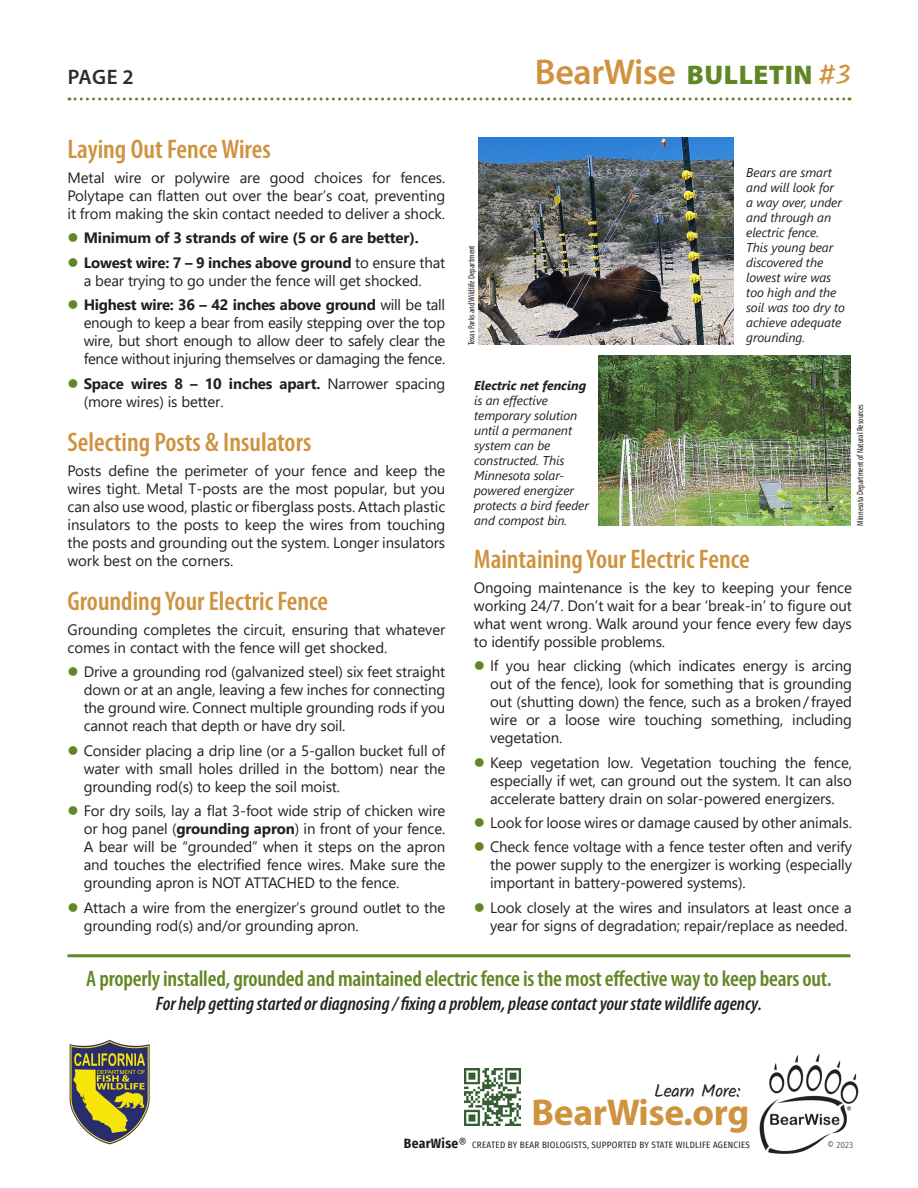
<style>
.page{position:relative;width:918px;height:1188px;background:#fff}
.page>*{position:absolute;margin:0;border:0;box-sizing:border-box;transform-origin:0 0}
.t1{font:700 37.5px "Myriad Pro";letter-spacing:-.01em;color:#cf923e}
.headline{font:600 36px "Myriad Pro";letter-spacing:-.01em;color:#cf923e}
.headline-more_space{font:600 condensed 27px "Myriad Pro";color:#cf923e}
.body{font:600 condensed 22.5px "Myriad Pro";letter-spacing:-.01em;color:#618724}
.headline-2{font:600 21px "Myriad Pro";color:#302a28}
.body-2{font:italic 600 condensed 19.5px "Myriad Pro";color:#231f20}
.t2{font:18px "Kalam";letter-spacing:-.02em;color:#231f20}
.body-3{font:15px/18px "Segoe UI";letter-spacing:-.01em;color:#231f20;text-align:justify}
.t3{font:700 15px "Segoe UI";letter-spacing:-.01em;color:#231f20}
.t4{font:italic 12.75px/15px "Segoe UI";letter-spacing:-.005em;color:#231f20}
.headline-3{font:condensed 9px "Myriad Pro";color:#231f20}
.t5{font:9px "Fira Sans Condensed";letter-spacing:.03em;color:#231f20}
.t6{font:300 9px "Fira Sans Condensed";color:#231f20}
.s1{font-weight:900;font-size:27px;color:#618724}
.s2{font-family:"Kalam";font-weight:400;font-size:27px}
.s3{font-weight:700}
.s4{font-size:18px}
.s5{font-weight:700;font-size:13.5px}
.s6{font-size:13.5px}
</style>
<div class="page">
<img style="left:759px;top:1053px;width:100px;height:101px">
<img style="left:464px;top:1068px;width:57px;height:57px">
<img style="left:598px;top:355px;width:252px;height:171px">
<img style="left:478px;top:138px;width:255px;height:207px">
<svg style="left:69px;top:98px;width:781px;height:2px"></svg>
<hr style="left:68px;top:954px;width:782px;height:3px;background:#618724">
<img style="left:69px;top:1039px;width:81px;height:106px">
<h1 class="headline-2" style="left:68px;top:63px;width:68px">PAGE 2</h1>
<h1 class="headline" style="left:535px;top:49px;width:317px">BearWise <span class="s1">BULLETIN</span> <span class="s2">#3</span></h1>
<h2 class="headline-more_space" style="left:68px;top:132px;width:205px">Laying Out Fence Wires</h2>
<p class="body-3" style="left:68px;top:167px;width:379px">Metal wire or polywire are good choices for fences.<br>Polytape can flatten out over the bear’s coat, preventing it from making the skin contact needed to deliver a shock.</p>
<p class="t3" style="left:84px;top:224px;width:337px">Minimum of 3 strands of wire (5 or 6 are better).</p>
<p class="body-3" style="left:84px;top:252px;width:363px"><span class="s3">Lowest wire: 7 – 9 inches above ground</span> to ensure that a bear trying to go under the fence will get shocked.</p>
<p class="body-3" style="left:84px;top:295px;width:363px"><span class="s3">Highest wire: 36 – 42 inches above ground</span> will be tall enough to keep a bear from easily stepping over the top wire, but short enough to allow deer to safely clear the fence without injuring themselves or damaging the fence.</p>
<p class="body-3" style="left:84px;top:373px;width:363px"><span class="s3">Space wires 8 – 10 inches apart.</span> Narrower spacing (more wires) is better.</p>
<h2 class="headline-more_space" style="left:68px;top:425px;width:245px">Selecting Posts &amp; Insulators</h2>
<p class="body-3" style="left:68px;top:460px;width:379px">Posts define the perimeter of your fence and keep the wires tight. Metal T-posts are the most popular, but you can also use wood, plastic or fiberglass posts. Attach plastic insulators to the posts to keep the wires from touching the posts and grounding out the system. Longer insulators work best on the corners.</p>
<h2 class="headline-more_space" style="left:68px;top:584px;width:262px">Grounding Your Electric Fence</h2>
<p class="body-3" style="left:68px;top:619px;width:379px">Grounding completes the circuit, ensuring that whatever comes in contact with the fence will get shocked.</p>
<p class="body-3" style="left:84px;top:662px;width:363px">Drive a grounding rod (galvanized steel) six feet straight down or at an angle, leaving a few inches for connecting the ground wire. Connect multiple grounding rods if you cannot reach that depth or have dry soil.</p>
<p class="body-3" style="left:84px;top:740px;width:363px">Consider placing a drip line (or a 5-gallon bucket full of water with small holes drilled in the bottom) near the grounding rod(s) to keep the soil moist.</p>
<p class="body-3" style="left:84px;top:800px;width:363px">For dry soils, lay a flat 3-foot wide strip of chicken wire or hog panel (<span class="s3">grounding apron</span>) in front of your fence.<br>A bear will be “grounded” when it steps on the apron and touches the electrified fence wires. Make sure the grounding apron is NOT ATTACHED to the fence.</p>
<p class="body-3" style="left:84px;top:897px;width:363px">Attach a wire from the energizer’s ground outlet to the grounding rod(s) and/or grounding apron.</p>
<p class="t4" style="left:746px;top:163px;width:100px">Bears are smart and will look for<br>a way over, under and through an electric fence.<br>This young bear discovered the lowest wire was too high and the soil was too dry to achieve adequate grounding.</p>
<h1 class="headline-3" style="left:466px;top:345px;width:102px;rotate:-90deg">Texas Parks and Wildlife Department</h1>
<p class="t4" style="left:474px;top:376px;width:116px"><span class="s3">Electric net fencing </span>is an effective temporary solution until a permanent system can be constructed. This<br>Minnesota solar&shy;powered energizer protects a bird feeder and compost bin.</p>
<h1 class="headline-3" style="left:855px;top:526px;width:123px;rotate:-90deg">Minnesota Department of Natural Resources</h1>
<h2 class="headline-more_space" style="left:474px;top:542px;width:277px">Maintaining Your Electric Fence</h2>
<p class="body-3" style="left:474px;top:577px;width:380px">Ongoing maintenance is the key to keeping your fence working 24/7. Don’t wait for a bear ‘break-in’ to figure out what went wrong. Walk around your fence every few days to identify possible problems.</p>
<p class="body-3" style="left:490px;top:655px;width:363px">If you hear clicking (which indicates energy is arcing out of the fence), look for something that is grounding out (shutting down) the fence, such as a broken/frayed wire or a loose wire touching something, including vegetation.</p>
<p class="body-3" style="left:490px;top:752px;width:363px">Keep vegetation low. Vegetation touching the fence, especially if wet, can ground out the system. It can also accelerate battery drain on solar-powered energizers.</p>
<p class="body-3" style="left:490px;top:812px;width:363px">Look for loose wires or damage caused by other animals.</p>
<p class="body-3" style="left:490px;top:837px;width:363px">Check fence voltage with a fence tester often and verify the power supply to the energizer is working (especially important in battery-powered systems).</p>
<p class="body-3" style="left:490px;top:897px;width:363px">Look closely at the wires and insulators at least once a year for signs of degradation; repair/replace as needed.</p>
<p class="body" style="left:86px;top:964px;width:747px">A properly installed, grounded and maintained electric fence is the most effective way to keep bears out.</p>
<p class="body-2" style="left:156px;top:992px;width:608px">For help getting started or diagnosing / fixing a problem, please contact your state wildlife agency<span class="s4">.</span></p>
<p class="t2" style="left:654px;top:1078px;width:88px">Learn More:</p>
<h1 class="t1" style="left:531px;top:1088px;width:219px">BearWise.org</h1>
<p class="t5" style="left:404px;top:1138px;width:348px"><span class="s5">BearWise</span><span class="s6">®</span> CREATED BY BEAR BIOLOGISTS, SUPPORTED BY STATE WILDLIFE AGENCIES</p>
<p class="t6" style="left:827px;top:1138px;width:27px">© 2023</p>
</div>
